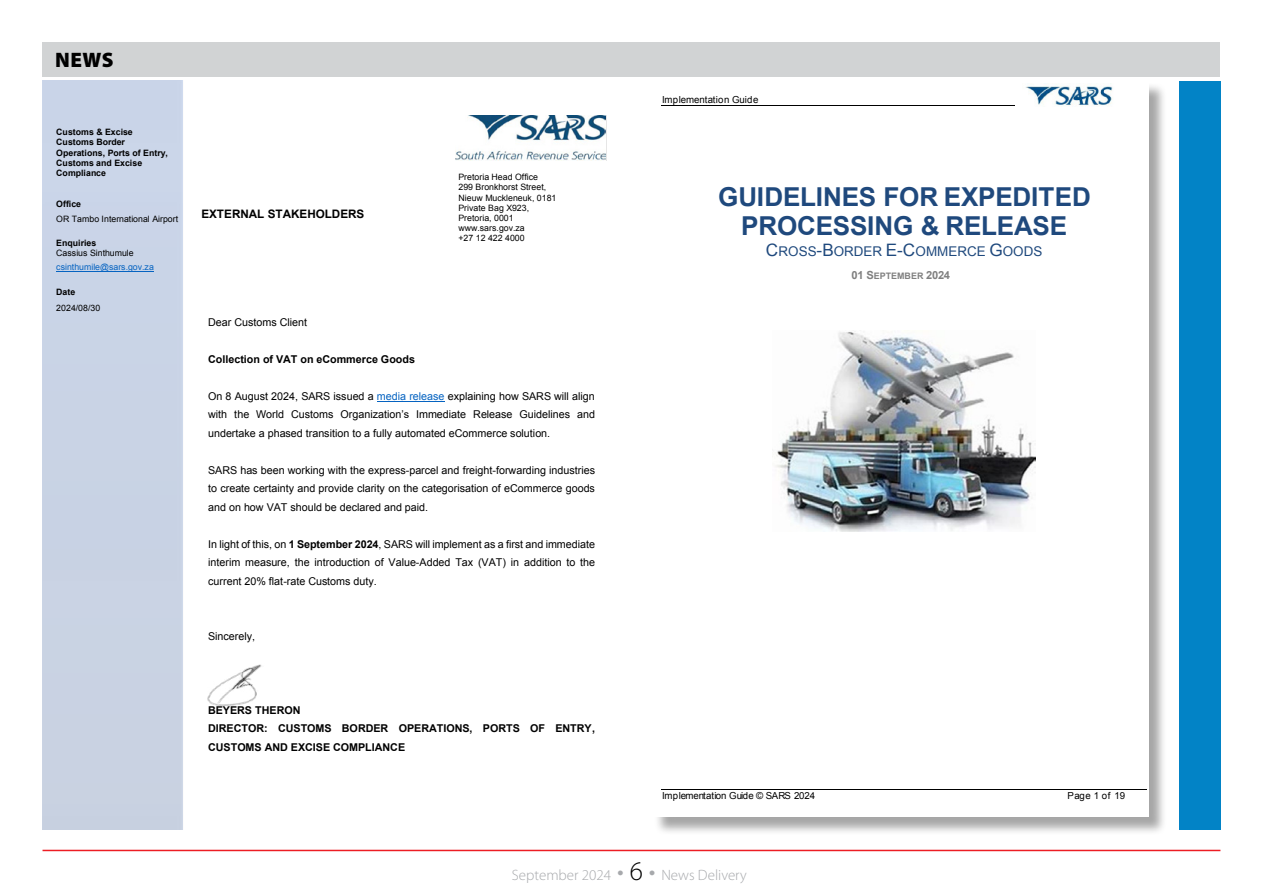
<style>
.page{position:relative;width:1263px;height:893px;background:#fff}
.page>*{position:absolute;margin:0;border:0;box-sizing:border-box;transform-origin:0 0}
.t1{font:700 26.1px/29.8px "Arial";letter-spacing:-.01em;color:#1f497d;text-align:center}
.t2{font:900 21px "Myriad Pro";color:#000}
.t3{font:300 15px "Myriad Pro";color:#a7a9ac}
.t4{font:13.35px "Arial";color:#1f497d}
.t5{font:700 11.7px "Arial";color:#000}
.t6{font:10.8px/18.5px "Arial";color:#000;text-align:justify}
.t7{font:700 10.8px/18.5px "Arial";letter-spacing:-.005em;color:#000}
.t8{font:9.6px "Arial";letter-spacing:-.01em;color:#000}
.t9{font:9.6px "Arial";letter-spacing:.01em;color:#000}
.t10{font:700 9px "Arial";color:#808080}
.t11{font:8.7px/10.1px "Arial";letter-spacing:.005em;color:#000}
.t12{font:700 8.7px/10.1px "Arial";color:#000}
.t13{font:8.7px "Arial";letter-spacing:.005em;color:#0563c1}
.s1{font-weight:700}
.s2{color:#0563c1}
.s3{font-size:17.1px}
.s4{font-size:11.1px}
.s5{font-size:27px}
.s6{font-size:27px;color:#000}
</style>
<div class="page">
<div style="left:43px;top:43px;width:1177px;height:34px;background:#d1d3d4"></div>
<img style="left:182px;top:81px;width:1px;height:748px">
<div style="left:43px;top:81px;width:139px;height:748px;background:#c9d3e5"></div>
<hr style="left:56px;top:271px;width:98px;height:1px;background:#0563c1">
<hr style="left:377px;top:401px;width:67px;height:1px;background:#0563c1">
<img style="left:456px;top:115px;width:150px;height:46px">
<img style="left:207px;top:664px;width:55px;height:42px">
<div style="left:654px;top:83px;width:513px;height:753px;background:#000;opacity:.35"></div>
<div style="left:652px;top:81px;width:496px;height:735px;background:#fff"></div>
<hr style="left:661px;top:105px;width:354px;height:1px;background:#000">
<hr style="left:661px;top:789px;width:486px;height:1px;background:#000">
<img style="left:1026px;top:86px;width:87px;height:21px">
<img style="left:775px;top:331px;width:260px;height:200px">
<div style="left:1179px;top:81px;width:41px;height:748px;background:#0283c6"></div>
<hr style="left:43px;top:850px;width:1177px;height:1px;background:#ed1d24">
<h2 class="t2" style="left:55px;top:46px;width:60px">NEWS</h2>
<p class="t12" style="left:56px;top:127px;width:113px">Customs &amp; Excise<br>Customs Border<br>Operations, Ports of Entry,<br>Customs and Excise<br>Compliance</p>
<p class="t11" style="left:56px;top:197px;width:123px;line-height:14.5px"><span class="s1">Office<br></span>OR Tambo International Airport</p>
<p class="t11" style="left:56px;top:238px;width:79px"><span class="s1">Enquiries<br></span>Cassius Sinthumule</p>
<p class="t13" style="left:56px;top:262px;width:99px">csinthumile@sars.gov.za</p>
<p class="t11" style="left:56px;top:284px;width:45px;line-height:15.6px"><span class="s1">Date<br></span>2024/08/30</p>
<p class="t5" style="left:201px;top:206px;width:164px">EXTERNAL STAKEHOLDERS</p>
<p class="t11" style="left:458px;top:172px;width:99px">Pretoria Head Office<br>299 Bronkhorst Street,<br>Nieuw Muckleneuk, 0181<br>Private Bag X923,<br>Pretoria, 0001 www.sars.gov.za<br>+27 12 422 4000</p>
<p class="t6" style="left:208px;top:313px;width:100px">Dear Customs Client</p>
<p class="t7" style="left:208px;top:350px;width:208px">Collection of VAT on eCommerce Goods</p>
<p class="t6" style="left:208px;top:387px;width:389px">On 8 August 2024, SARS issued a <span class="s2">media release</span> explaining how SARS will align with the World Customs Organization’s Immediate Release Guidelines and undertake a phased transition to a fully automated eCommerce solution.</p>
<p class="t6" style="left:208px;top:461px;width:388px">SARS has been working with the express-parcel and freight-forwarding industries to create certainty and provide clarity on the categorisation of eCommerce goods and on how VAT should be declared and paid.</p>
<p class="t6" style="left:208px;top:535px;width:389px">In light of this, on <span class="s1">1 September 2024</span>, SARS will implement as a first and immediate interim measure, the introduction of Value-Added Tax (VAT) in addition to the current 20% flat-rate Customs duty.</p>
<p class="t6" style="left:208px;top:627px;width:49px">Sincerely,</p>
<p class="t9" style="left:662px;top:93px;width:98px">Implementation Guide</p>
<p class="t1" style="left:718px;top:182px;width:374px">GUIDELINES FOR EXPEDITED<br>PROCESSING &amp; RELEASE</p>
<p class="t4" style="left:766px;top:243px;width:278px"><span class="s3">C</span>ROSS<span class="s3">-B</span>ORDER <span class="s3">E-C</span>OMMERCE <span class="s3">G</span>OODS</p>
<p class="t10" style="left:851px;top:270px;width:100px"><span class="s4">01 S</span>EPTEMBER <span class="s4">2024</span></p>
<p class="t7" style="left:208px;top:701px;width:388px">BEYERS THERON<br>DIRECTOR: CUSTOMS BORDER OPERATIONS, PORTS OF ENTRY,<br>CUSTOMS AND EXCISE COMPLIANCE</p>
<p class="t8" style="left:662px;top:790px;width:154px">Implementation Guide © SARS 2024</p>
<p class="t8" style="left:1068px;top:790px;width:59px">Page 1 of 19</p>
<h3 class="t3" style="left:512px;top:866px;width:236px">September 2024 <span class="s5">•</span> <span class="s6">6</span> <span class="s5">•</span> News Delivery</h3>
</div>
